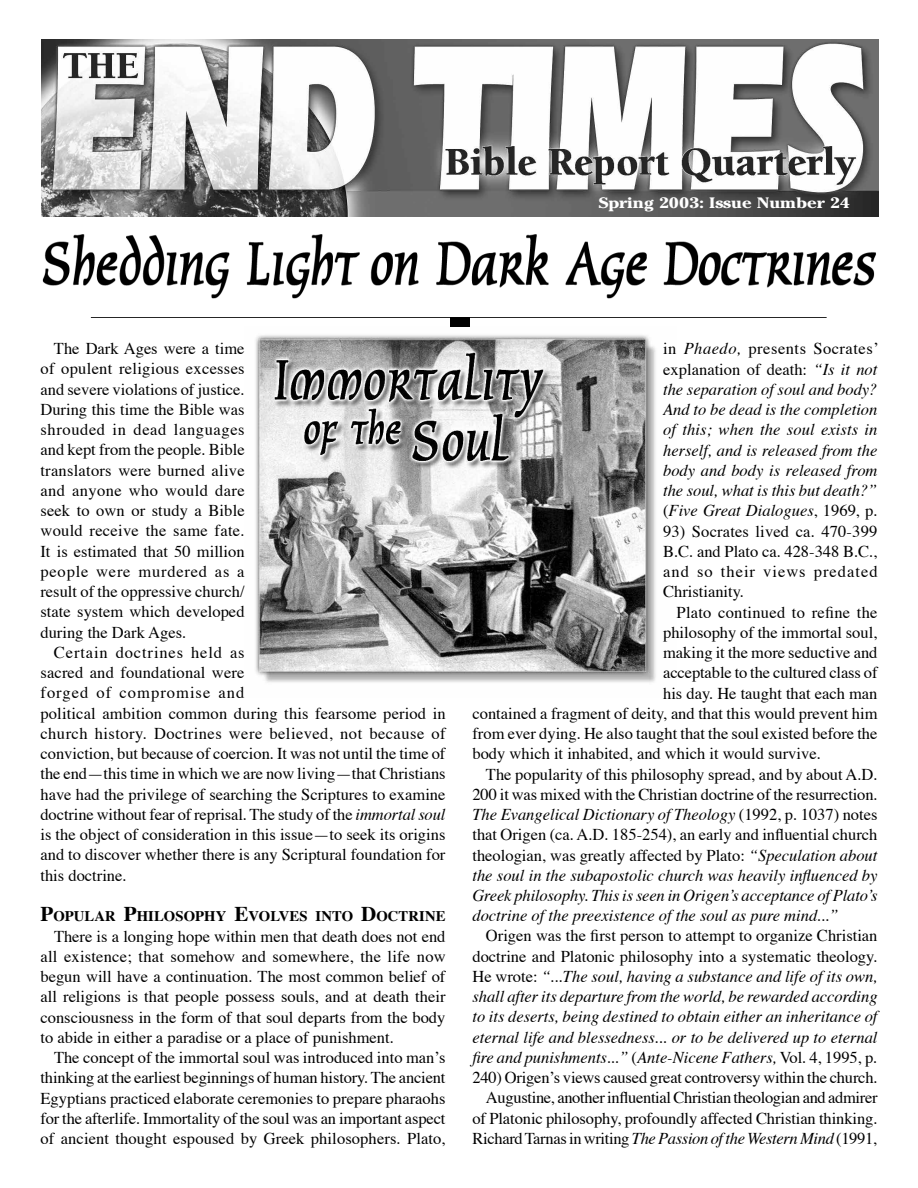
<style>
.page{position:relative;width:918px;height:1188px;background:#fff}
.page>*{position:absolute;margin:0;border:0;box-sizing:border-box;transform-origin:0 0}
.t1{font:16.5px/20.2px "Times";color:#000;text-align:justify}
.t2{font:italic 16.5px/20.2px "Times";color:#000;text-align:justify}
.t3{font:700 15px "Cheltenham";color:#fff;scale:1.2 1}
.t4{font:700 14.7px "Times";letter-spacing:.005em;color:#000}
.s1{font-style:italic}
.s2{font-size:21px}
.s3{font-style:normal}
</style>
<div class="page">
<img style="left:255px;top:335px;width:401px;height:348px">
<div style="left:450px;top:307px;width:20px;height:20px;background:#000"></div>
<hr style="left:91px;top:316px;width:736px;height:2px;background:#000">
<img style="left:42px;top:234px;width:834px;height:83px">
<img style="left:41px;top:40px;width:837px;height:177px">
<p class="t3" style="left:599px;top:194px;width:211px">Spring 2003: Issue Number 24</p>
<p class="t1" style="left:40px;top:339px;width:206px;text-indent:13px">The Dark Ages were a time of opulent religious excesses and severe violations of justice.<br>During this time the Bible was shrouded in dead languages and kept from the people. Bible translators were burned alive and anyone who would dare seek to own or study a Bible would receive the same fate.<br>It is estimated that 50 million people were murdered as a result of the oppressive church/ state system which developed during the Dark Ages.</p>
<p class="t1" style="left:40px;top:643px;width:407px;text-align:left;text-indent:13px">Certain doctrines held as<br>sacred and foundational were<br>forged of compromise and<br>political ambition common during this fearsome period in church history. Doctrines were believed, not because of conviction, but because of coercion. It was not until the time of the end—this time in which we are now living—that Christians have had the privilege of searching the Scriptures to examine doctrine without fear of reprisal. The study of the <span class="s1">immortal soul </span>is the object of consideration in this issue—to seek its origins and to discover whether there is any Scriptural foundation for this doctrine.</p>
<p class="t4" style="left:40px;top:907px;width:406px"><span class="s2">P</span>OPULAR <span class="s2">P</span>HILOSOPHY <span class="s2">E</span>VOLVES INTO <span class="s2">D</span>OCTRINE</p>
<p class="t1" style="left:41px;top:927px;width:407px;text-indent:13px">There is a longing hope within men that death does not end all existence; that somehow and somewhere, the life now begun will have a continuation. The most common belief of all religions is that people possess souls, and at death their consciousness in the form of that soul departs from the body to abide in either a paradise or a place of punishment.</p>
<p class="t1" style="left:41px;top:1048px;width:407px;text-indent:13px">The concept of the immortal soul was introduced into man’s thinking at the earliest beginnings of human history. The ancient Egyptians practiced elaborate ceremonies to prepare pharaohs for the afterlife. Immortality of the soul was an important aspect of ancient thought espoused by Greek philosophers. Plato,</p>
<p class="t2" style="left:663px;top:340px;width:217px"><span class="s3">in</span> Phaedo, <span class="s3">presents Socrates’ explanation of death:</span> “Is it not the separation of soul and body?<br>And to be dead is the completion of this; when the soul exists in herself, and is released from the body and body is released from the soul, what is this but death?” <span class="s3">(</span>Five Great Dialogues<span class="s3">, 1969, p.</span></p>
<p class="t1" style="left:663px;top:522px;width:216px">93) Socrates lived ca. 470-399<br>B.C. and Plato ca. 428-348 B.C., and so their views predated Christianity.</p>
<p class="t1" style="left:677px;top:603px;width:202px">Plato continued to refine the</p>
<p class="t1" style="left:663px;top:623px;width:216px">philosophy of the immortal soul,</p>
<p class="t1" style="left:663px;top:643px;width:216px">making it the more seductive and</p>
<p class="t1" style="left:663px;top:664px;width:216px">acceptable to the cultured class of</p>
<p class="t1" style="left:663px;top:684px;width:216px">his day. He taught that each man</p>
<p class="t1" style="left:472px;top:704px;width:407px">contained a fragment of deity, and that this would prevent him</p>
<p class="t1" style="left:472px;top:724px;width:407px">from ever dying. He also taught that the soul existed before the</p>
<p class="t1" style="left:472px;top:745px;width:350px">body which it inhabited, and which it would survive.</p>
<p class="t1" style="left:486px;top:765px;width:393px">The popularity of this philosophy spread, and by about A.D.</p>
<p class="t1" style="left:472px;top:785px;width:407px">200 it was mixed with the Christian doctrine of the resurrection.</p>
<p class="t2" style="left:472px;top:805px;width:407px">The Evangelical Dictionary of Theology <span class="s3">(1992, p. 1037) notes</span></p>
<p class="t1" style="left:472px;top:826px;width:407px">that Origen (ca. A.D. 185-254), an early and influential church</p>
<p class="t1" style="left:472px;top:846px;width:407px">theologian, was greatly affected by Plato: <span class="s1">“Speculation about</span></p>
<p class="t2" style="left:472px;top:866px;width:407px">the soul in the subapostolic church was heavily influenced by</p>
<p class="t2" style="left:472px;top:886px;width:407px">Greek philosophy. This is seen in Origen’s acceptance of Plato’s</p>
<p class="t2" style="left:472px;top:907px;width:368px">doctrine of the preexistence of the soul as pure mind...”</p>
<p class="t1" style="left:472px;top:927px;width:407px;text-align:right">Origen was the first person to attempt to organize Christian doctrine and Platonic philosophy into a systematic theology.<br>He wrote: <span class="s1">“...The soul, having a substance and life of its own, shall after its departure from the world, be rewarded according to its deserts, being destined to obtain either an inheritance of eternal life and blessedness... or to be delivered up to eternal fire and punishments...”</span> (<span class="s1">Ante-Nicene Fathers,</span> Vol. 4, 1995, p.<br>240) Origen’s views caused great controversy within the church.<br>Augustine, another influential Christian theologian and admirer of Platonic philosophy, profoundly affected Christian thinking.<br>Richard Tarnas in writing <span class="s1">The Passion of the Western Mind</span> (1991,</p>
</div>
